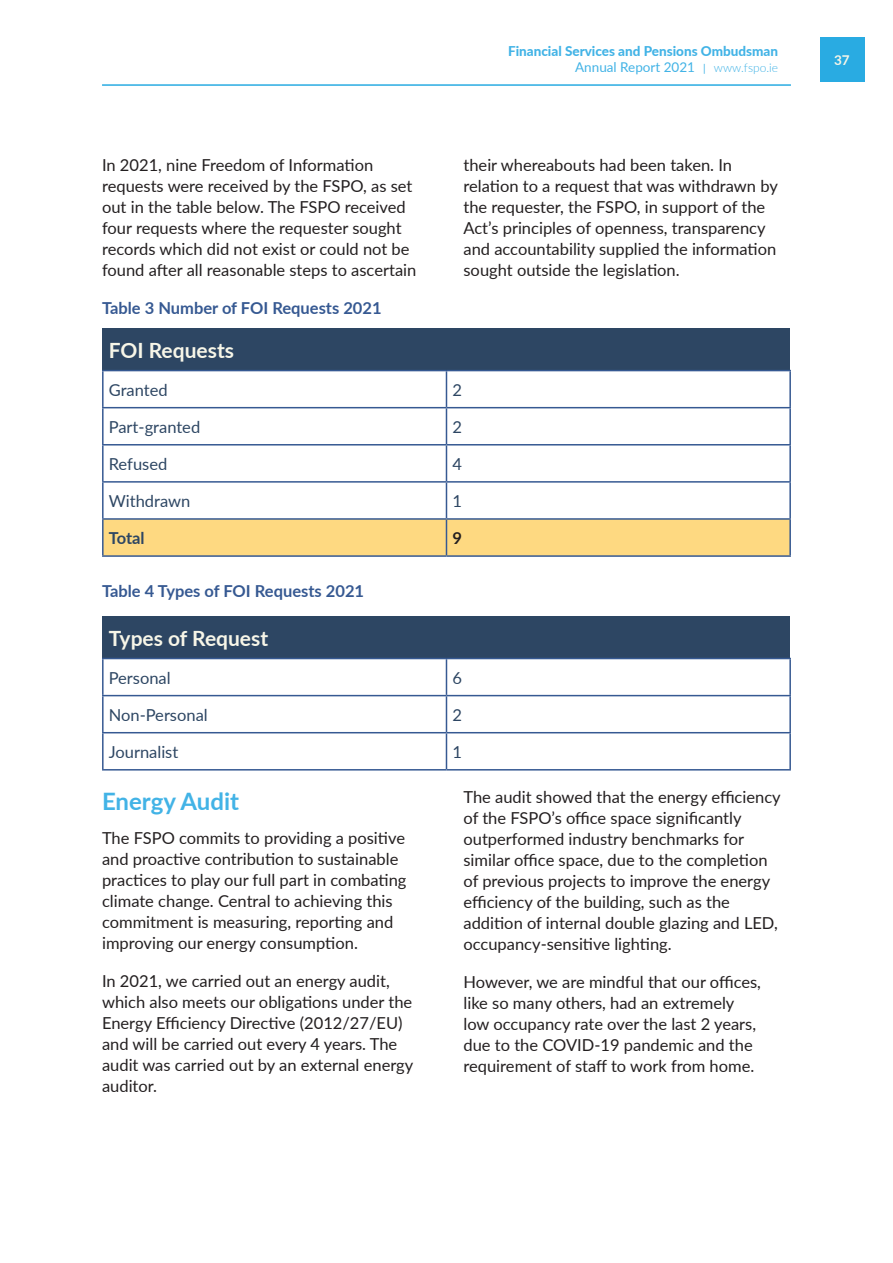
<style>
.page{position:relative;width:893px;height:1263px;background:#fff}
.page>*{position:absolute;margin:0;border:0;box-sizing:border-box;transform-origin:0 0}
.t1{font:700 24px "Lato";color:#42b3e6}
.t2{font:700 21px "Lato";color:#f7f6e8}
.body{font:16.5px/21px "Lato";color:#231f20}
.body-2{font:16.5px "Lato";color:#2d4663}
.body-3{font:700 16.5px "Lato";color:#365992}
.body-4{font:700 16.5px "Lato";letter-spacing:-.005em;color:#2d4663}
.body-5{font:700 16.5px "Lato";color:#231f20}
.t3{font:800 13.5px/16.5px "Lato";color:#42b3e6;text-align:right}
.t4{font:700 13.5px "Lato";color:#f7f6e8}
.s1{font-weight:400}
.s2{font-weight:400;font-size:10.5px}
.s3{font-weight:300;font-size:12px}
</style>
<div class="page">
<div style="left:103px;top:328px;width:687px;height:43px;background:#2d4663"></div>
<div style="left:104px;top:520px;width:685px;height:35px;background:#fed981"></div>
<hr style="left:102px;top:370px;width:344px;height:1px;background:#365992">
<hr style="left:102px;top:371px;width:2px;height:36px;background:#365992">
<hr style="left:446px;top:370px;width:345px;height:1px;background:#365992">
<hr style="left:446px;top:371px;width:1px;height:36px;background:#365992">
<hr style="left:789px;top:371px;width:2px;height:36px;background:#365992">
<hr style="left:102px;top:407px;width:344px;height:1px;background:#365992">
<hr style="left:102px;top:408px;width:2px;height:36px;background:#365992">
<hr style="left:446px;top:407px;width:345px;height:1px;background:#365992">
<hr style="left:446px;top:408px;width:1px;height:36px;background:#365992">
<hr style="left:789px;top:408px;width:2px;height:36px;background:#365992">
<hr style="left:102px;top:444px;width:344px;height:1px;background:#365992">
<hr style="left:102px;top:445px;width:2px;height:36px;background:#365992">
<hr style="left:446px;top:444px;width:345px;height:1px;background:#365992">
<hr style="left:446px;top:445px;width:1px;height:36px;background:#365992">
<hr style="left:789px;top:445px;width:2px;height:36px;background:#365992">
<hr style="left:102px;top:481px;width:344px;height:2px;background:#365992">
<hr style="left:102px;top:483px;width:2px;height:35px;background:#365992">
<hr style="left:446px;top:481px;width:345px;height:2px;background:#365992">
<hr style="left:446px;top:483px;width:1px;height:35px;background:#365992">
<hr style="left:789px;top:483px;width:2px;height:35px;background:#365992">
<hr style="left:102px;top:518px;width:344px;height:2px;background:#365992">
<hr style="left:102px;top:520px;width:2px;height:35px;background:#365992">
<hr style="left:446px;top:518px;width:345px;height:2px;background:#365992">
<hr style="left:446px;top:520px;width:1px;height:35px;background:#365992">
<hr style="left:789px;top:520px;width:2px;height:35px;background:#365992">
<hr style="left:102px;top:555px;width:344px;height:2px;background:#365992">
<hr style="left:446px;top:555px;width:345px;height:2px;background:#365992">
<div style="left:103px;top:616px;width:687px;height:42px;background:#2d4663"></div>
<hr style="left:102px;top:658px;width:344px;height:1px;background:#365992">
<hr style="left:102px;top:659px;width:2px;height:36px;background:#365992">
<hr style="left:446px;top:658px;width:345px;height:1px;background:#365992">
<hr style="left:446px;top:659px;width:1px;height:36px;background:#365992">
<hr style="left:789px;top:659px;width:2px;height:36px;background:#365992">
<hr style="left:102px;top:695px;width:344px;height:1px;background:#365992">
<hr style="left:102px;top:696px;width:2px;height:36px;background:#365992">
<hr style="left:446px;top:695px;width:345px;height:1px;background:#365992">
<hr style="left:446px;top:696px;width:1px;height:36px;background:#365992">
<hr style="left:789px;top:696px;width:2px;height:36px;background:#365992">
<hr style="left:102px;top:732px;width:344px;height:1px;background:#365992">
<hr style="left:102px;top:733px;width:2px;height:36px;background:#365992">
<hr style="left:446px;top:732px;width:345px;height:1px;background:#365992">
<hr style="left:446px;top:733px;width:1px;height:36px;background:#365992">
<hr style="left:789px;top:733px;width:2px;height:36px;background:#365992">
<hr style="left:102px;top:769px;width:344px;height:1px;background:#365992">
<hr style="left:446px;top:769px;width:345px;height:1px;background:#365992">
<div style="left:821px;top:37px;width:44px;height:44px;background:#29abe2"></div>
<hr style="left:102px;top:84px;width:689px;height:2px;background:#29abe2">
<p class="t3" style="left:508px;top:42px;width:272px">Financial Services and Pensions Ombudsman<br><span class="s1">Annual Report 2021</span> <span class="s2">|</span> <span class="s3">www.fspo.ie</span></p>
<p class="body" style="left:102px;top:153px;width:316px">In 2021, nine Freedom of Information requests were received by the FSPO, as set out in the table below. The FSPO received four requests where the requester sought records which did not exist or could not be found after all reasonable steps to ascertain</p>
<p class="body" style="left:463px;top:153px;width:316px">their whereabouts had been taken. In relation to a request that was withdrawn by the requester, the FSPO, in support of the Act’s principles of openness, transparency and accountability supplied the information sought outside the legislation.</p>
<p class="body-3" style="left:102px;top:295px;width:281px">Table 3 Number of FOI Requests 2021</p>
<p class="t2" style="left:109px;top:335px;width:127px">FOI Requests</p>
<p class="body-2" style="left:109px;top:378px;width:60px">Granted</p>
<p class="body-2" style="left:452px;top:378px;width:11px">2</p>
<p class="body-2" style="left:109px;top:415px;width:93px">Part-granted</p>
<p class="body-2" style="left:452px;top:415px;width:11px">2</p>
<p class="body-2" style="left:109px;top:452px;width:60px">Refused</p>
<p class="body-2" style="left:452px;top:452px;width:11px">4</p>
<p class="body-2" style="left:109px;top:489px;width:83px">Withdrawn</p>
<p class="body-2" style="left:452px;top:489px;width:11px">1</p>
<p class="body-4" style="left:109px;top:526px;width:37px">Total</p>
<p class="body-5" style="left:452px;top:526px;width:11px">9</p>
<p class="body-3" style="left:102px;top:579px;width:264px">Table 4 Types of FOI Requests 2021</p>
<p class="t2" style="left:109px;top:623px;width:161px">Types of Request</p>
<p class="body-2" style="left:109px;top:666px;width:63px">Personal</p>
<p class="body-2" style="left:452px;top:666px;width:11px">6</p>
<p class="body-2" style="left:109px;top:703px;width:100px">Non-Personal</p>
<p class="body-2" style="left:452px;top:703px;width:11px">2</p>
<p class="body-2" style="left:109px;top:740px;width:71px">Journalist</p>
<p class="body-2" style="left:452px;top:740px;width:11px">1</p>
<p class="t1" style="left:102px;top:784px;width:139px">Energy Audit</p>
<p class="body" style="left:102px;top:827px;width:306px">The FSPO commits to providing a positive and proactive contribution to sustainable practices to play our full part in combating climate change. Central to achieving this commitment is measuring, reporting and improving our energy consumption.</p>
<p class="body" style="left:102px;top:970px;width:313px">In 2021, we carried out an energy audit, which also meets our obligations under the Energy Efficiency Directive (2012/27/EU) and will be carried out every 4 years. The audit was carried out by an external energy auditor.</p>
<p class="body" style="left:463px;top:785px;width:319px">The audit showed that the energy efficiency of the FSPO’s office space significantly outperformed industry benchmarks for similar office space, due to the completion of previous projects to improve the energy efficiency of the building, such as the addition of internal double glazing and LED, occupancy-sensitive lighting.</p>
<p class="body" style="left:463px;top:970px;width:299px">However, we are mindful that our offices, like so many others, had an extremely low occupancy rate over the last 2 years, due to the COVID-19 pandemic and the requirement of staff to work from home.</p>
<p class="t4" style="left:834px;top:50px;width:17px">37</p>
</div>
